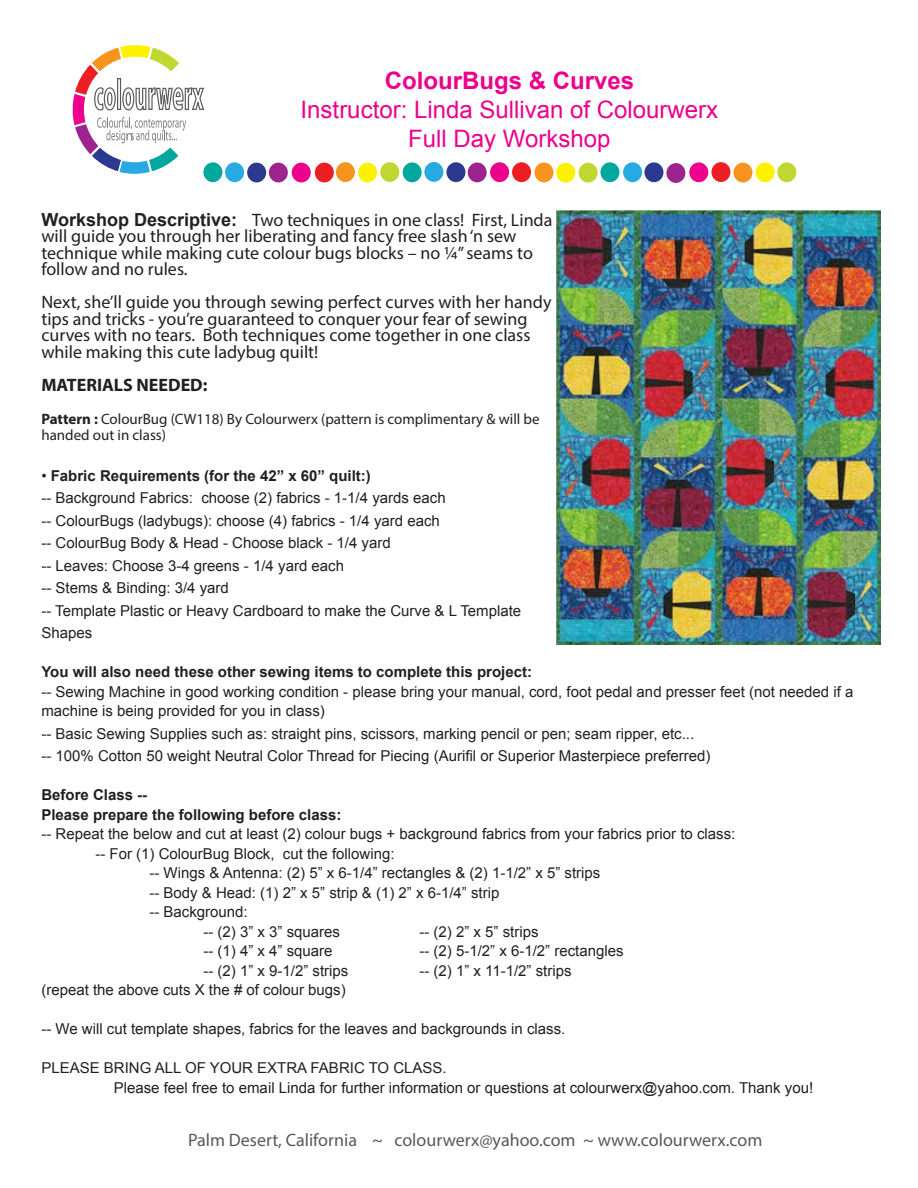
<style>
.page{position:relative;width:918px;height:1188px;background:#fff}
.page>*{position:absolute;margin:0;border:0;box-sizing:border-box;transform-origin:0 0}
.t1{font:24px/28.8px "Arial";color:#ec008c;text-align:center}
.t2{font:700 24px "Arial";color:#ec008c}
.t3{font:18px/16.5px "Myriad Pro";color:#231f20}
.t4{font:18px "Myriad Pro";color:#58595b}
.t5{font:700 18px "Myriad Pro";color:#231f20}
.t6{font:15px/22.5px "Arial";color:#231f20}
.t7{font:700 15px/19.5px "Arial";color:#231f20}
.t8{font:15px/16.5px "Myriad Pro";color:#231f20}
.s1{font-family:"Arial";font-weight:700}
.s2{font-weight:700}
</style>
<div class="page">
<svg style="left:72px;top:45px;width:132px;height:129px"></svg>
<div style="left:666px;top:163px;width:19px;height:20px;background:#9d248f;border-radius:50%"></div>
<div style="left:711px;top:162px;width:19px;height:20px;background:#ed1d24;border-radius:50%"></div>
<div style="left:689px;top:162px;width:19px;height:20px;background:#ec008c;border-radius:50%"></div>
<div style="left:777px;top:162px;width:19px;height:20px;background:#bfd730;border-radius:50%"></div>
<div style="left:644px;top:162px;width:19px;height:20px;background:#2b3990;border-radius:50%"></div>
<div style="left:733px;top:163px;width:19px;height:19px;background:#f7941e;border-radius:50%"></div>
<div style="left:756px;top:162px;width:19px;height:20px;background:#fff200;border-radius:50%"></div>
<div style="left:623px;top:162px;width:19px;height:20px;background:#27aae1;border-radius:50%"></div>
<div style="left:600px;top:162px;width:19px;height:20px;background:#00a79e;border-radius:50%"></div>
<div style="left:468px;top:163px;width:19px;height:19px;background:#9d248f;border-radius:50%"></div>
<div style="left:512px;top:162px;width:19px;height:20px;background:#ed1d24;border-radius:50%"></div>
<div style="left:490px;top:162px;width:19px;height:20px;background:#ec008c;border-radius:50%"></div>
<div style="left:579px;top:163px;width:19px;height:20px;background:#bfd730;border-radius:50%"></div>
<div style="left:446px;top:162px;width:19px;height:20px;background:#2b3990;border-radius:50%"></div>
<div style="left:535px;top:163px;width:19px;height:19px;background:#f7941e;border-radius:50%"></div>
<div style="left:556px;top:163px;width:19px;height:20px;background:#fff200;border-radius:50%"></div>
<div style="left:424px;top:162px;width:19px;height:20px;background:#27aae1;border-radius:50%"></div>
<div style="left:403px;top:162px;width:19px;height:20px;background:#00a79e;border-radius:50%"></div>
<div style="left:269px;top:163px;width:19px;height:19px;background:#9d248f;border-radius:50%"></div>
<div style="left:315px;top:163px;width:19px;height:19px;background:#ed1d24;border-radius:50%"></div>
<div style="left:292px;top:163px;width:19px;height:19px;background:#ec008c;border-radius:50%"></div>
<div style="left:380px;top:162px;width:19px;height:20px;background:#bfd730;border-radius:50%"></div>
<div style="left:247px;top:163px;width:19px;height:19px;background:#2b3990;border-radius:50%"></div>
<div style="left:336px;top:162px;width:19px;height:20px;background:#f7941e;border-radius:50%"></div>
<div style="left:358px;top:163px;width:19px;height:19px;background:#fff200;border-radius:50%"></div>
<div style="left:225px;top:162px;width:19px;height:20px;background:#27aae1;border-radius:50%"></div>
<div style="left:203px;top:162px;width:19px;height:20px;background:#00a79e;border-radius:50%"></div>
<img style="left:556px;top:211px;width:324px;height:434px">
<h1 class="t2" style="left:385px;top:65px;width:251px">ColourBugs &amp; Curves</h1>
<h1 class="t1" style="left:301px;top:96px;width:419px">Instructor: Linda Sullivan of Colourwerx<br>Full Day Workshop</h1>
<p class="t3" style="left:41px;top:211px;width:513px"><span class="s1">Workshop Descriptive:</span> Two techniques in one class! First, Linda will guide you through her liberating and fancy free slash ‘n sew technique while making cute colour bugs blocks – no ¼” seams to follow and no rules.</p>
<p class="t3" style="left:41px;top:294px;width:512px">Next, she’ll guide you through sewing perfect curves with her handy tips and tricks - you’re guaranteed to conquer your fear of sewing curves with no tears. Both techniques come together in one class while making this cute ladybug quilt!</p>
<p class="t5" style="left:41px;top:373px;width:168px">MATERIALS NEEDED:</p>
<p class="t8" style="left:41px;top:410px;width:500px"><span class="s2">Pattern :</span> ColourBug (CW118) By Colourwerx (pattern is complimentary &amp; will be handed out in class)</p>
<p class="t6" style="left:41px;top:465px;width:481px">• <span class="s2">Fabric Requirements (for the 42” x 60” quilt:)<br></span>-- Background Fabrics: choose (2) fabrics - 1-1/4 yards each<br>-- ColourBugs (ladybugs): choose (4) fabrics - 1/4 yard each<br>-- ColourBug Body &amp; Head - Choose black - 1/4 yard<br>-- Leaves: Choose 3-4 greens - 1/4 yard each<br>-- Stems &amp; Binding: 3/4 yard<br>-- Template Plastic or Heavy Cardboard to make the Curve &amp; L Template Shapes</p>
<p class="t7" style="left:41px;top:663px;width:492px">You will also need these other sewing items to complete this project:</p>
<p class="t6" style="left:41px;top:682px;width:814px;line-height:19.5px">-- Sewing Machine in good working condition - please bring your manual, cord, foot pedal and presser feet (not needed if a machine is being provided for you in class)</p>
<p class="t6" style="left:41px;top:723px;width:671px">-- Basic Sewing Supplies such as: straight pins, scissors, marking pencil or pen; seam ripper, etc...<br>-- 100% Cotton 50 weight Neutral Color Thread for Piecing (Aurifil or Superior Masterpiece preferred)</p>
<p class="t7" style="left:41px;top:786px;width:302px">Before Class --<br>Please prepare the following before class:</p>
<p class="t6" style="left:41px;top:823px;width:696px">-- Repeat the below and cut at least (2) colour bugs + background fabrics from your fabrics prior to class:</p>
<p class="t6" style="left:95px;top:843px;width:301px">-- For (1) ColourBug Block, cut the following:</p>
<p class="t6" style="left:149px;top:862px;width:452px">-- Wings &amp; Antenna: (2) 5” x 6-1/4” rectangles &amp; (2) 1-1/2” x 5” strips</p>
<p class="t6" style="left:149px;top:882px;width:352px">-- Body &amp; Head: (1) 2” x 5” strip &amp; (1) 2” x 6-1/4” strip</p>
<p class="t6" style="left:149px;top:901px;width:100px">-- Background:</p>
<p class="t6" style="left:203px;top:921px;width:138px">-- (2) 3” x 3” squares</p>
<p class="t6" style="left:419px;top:921px;width:121px">-- (2) 2” x 5” strips</p>
<p class="t6" style="left:203px;top:940px;width:131px">-- (1) 4” x 4” square</p>
<p class="t6" style="left:419px;top:940px;width:206px">-- (2) 5-1/2” x 6-1/2” rectangles</p>
<p class="t6" style="left:203px;top:960px;width:147px">-- (2) 1” x 9-1/2” strips</p>
<p class="t6" style="left:419px;top:960px;width:154px">-- (2) 1” x 11-1/2” strips</p>
<p class="t6" style="left:41px;top:979px;width:306px">(repeat the above cuts X the # of colour bugs)</p>
<p class="t6" style="left:41px;top:1018px;width:526px">-- We will cut template shapes, fabrics for the leaves and backgrounds in class.</p>
<p class="t6" style="left:114px;top:1059px;width:701px;line-height:19.5px;text-indent:-72px">PLEASE BRING ALL OF YOUR EXTRA FABRIC TO CLASS.<br>Please feel free to email Linda for further information or questions at colourwerx@yahoo.com. Thank you!</p>
<p class="t4" style="left:188px;top:1129px;width:576px">Palm Desert, California ~ colourwerx@yahoo.com ~ www.colourwerx.com</p>
</div>
